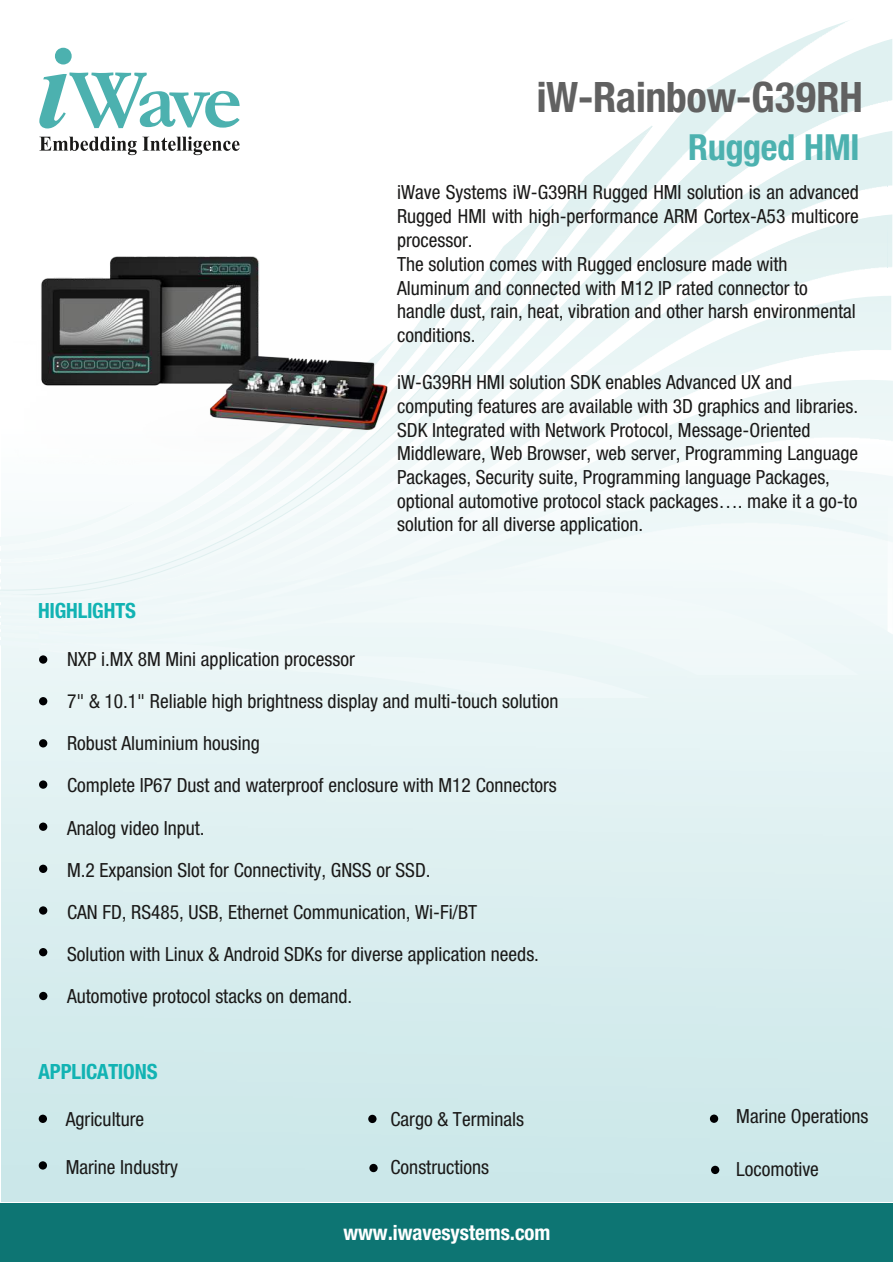
<style>
.page{position:relative;width:893px;height:1262px;background:#fff}
.page>*{position:absolute;margin:0;border:0;box-sizing:border-box;transform-origin:0 0}
.t1{font:42px "Heavenetica Cond 7 Bold SH";color:#616161}
.t2{font:36px "Heavenetica Cond 7 Bold SH";color:#4cb1af}
.t3{font:21px "Heavenetica Cond 7 Bold SH";color:#12b3b3}
.t4{font:21px "Heavenetica Cond 7 Bold SH";color:#fff}
.t5{font:19.5px/42px "Heavenetica Cond 5 SH";color:#1a1918}
</style>
<div class="page">
<img style="left:1px;top:655px;width:891px;height:546px">
<img style="left:45px;top:39px;width:847px;height:92px">
<img style="left:130px;top:131px;width:762px;height:83px">
<img style="left:446px;top:214px;width:446px;height:82px">
<img style="left:400px;top:296px;width:491px;height:79px">
<img style="left:1px;top:463px;width:891px;height:192px">
<div style="left:0;top:498px;width:892px;height:136px;background:#f2f9f9"></div>
<div style="left:0;top:583px;width:859px;height:92px;background:#f0f8f9"></div>
<div style="left:39px;top:643px;width:611px;height:55px;background:#ebf6f6"></div>
<div style="left:39px;top:629px;width:386px;height:43px;background:#edf7f8"></div>
<div style="left:0;top:1203px;width:892px;height:59px;background:#0d7573"></div>
<svg style="left:39px;top:48px;width:201px;height:80px"></svg>
<svg style="left:39px;top:136px;width:200px;height:19px"></svg>
<div style="left:39px;top:1114px;width:8px;height:9px;background:#000002;border-radius:50%"></div>
<div style="left:39px;top:1161px;width:8px;height:8px;background:#000002;border-radius:50%"></div>
<div style="left:368px;top:1114px;width:8px;height:9px;background:#000002;border-radius:50%"></div>
<div style="left:369px;top:1163px;width:8px;height:9px;background:#000002;border-radius:50%"></div>
<div style="left:710px;top:1114px;width:8px;height:8px;background:#000002;border-radius:50%"></div>
<div style="left:711px;top:1165px;width:8px;height:9px;background:#000002;border-radius:50%"></div>
<div style="left:39px;top:906px;width:8px;height:8px;background:#000002;border-radius:50%"></div>
<div style="left:39px;top:864px;width:8px;height:9px;background:#000002;border-radius:50%"></div>
<div style="left:39px;top:822px;width:8px;height:9px;background:#000002;border-radius:50%"></div>
<div style="left:39px;top:780px;width:8px;height:8px;background:#000002;border-radius:50%"></div>
<div style="left:39px;top:739px;width:8px;height:8px;background:#000002;border-radius:50%"></div>
<div style="left:39px;top:697px;width:8px;height:8px;background:#000002;border-radius:50%"></div>
<div style="left:39px;top:655px;width:8px;height:8px;background:#000002;border-radius:50%"></div>
<div style="left:39px;top:948px;width:8px;height:8px;background:#000002;border-radius:50%"></div>
<div style="left:39px;top:991px;width:8px;height:9px;background:#000002;border-radius:50%"></div>
<img style="left:13px;top:212px;width:387px;height:257px">
<h1 class="t1" style="left:537px;top:70px;width:327px">iW-Rainbow-G39RH</h1>
<h2 class="t2" style="left:688px;top:124px;width:172px">Rugged HMI</h2>
<p class="t3" style="left:38px;top:597px;width:99px">HIGHLIGHTS</p>
<p class="t5" style="left:397px;top:179px;width:463px;line-height:23.9px">iWave Systems iW-G39RH Rugged HMI solution is an advanced Rugged HMI with high-performance ARM Cortex-A53 multicore processor.<br>The solution comes with Rugged enclosure made with Aluminum and connected with M12 IP rated connector to handle dust, rain, heat, vibration and other harsh environmental conditions.</p>
<p class="t5" style="left:397px;top:370px;width:462px;line-height:23.7px">iW-G39RH HMI solution SDK enables Advanced UX and computing features are available with 3D graphics and libraries.<br>SDK Integrated with Network Protocol, Message-Oriented Middleware, Web Browser, web server, Programming Language Packages, Security suite, Programming language Packages, optional automotive protocol stack packages…. make it a go-to solution for all diverse application.</p>
<p class="t5" style="left:67px;top:637px;width:493px">NXP i.MX 8M Mini application processor<br>7" &amp; 10.1" Reliable high brightness display and multi-touch solution Robust Aluminium housing<br>Complete IP67 Dust and waterproof enclosure with M12 Connectors Analog video Input.<br>M.2 Expansion Slot for Connectivity, GNSS or SSD.<br>CAN FD, RS485, USB, Ethernet Communication, Wi-Fi/BT<br>Solution with Linux &amp; Android SDKs for diverse application needs.<br>Automotive protocol stacks on demand.</p>
<p class="t3" style="left:39px;top:1057px;width:121px">APPLICATIONS</p>
<p class="t5" style="left:66px;top:1097px;width:80px">Agriculture</p>
<p class="t5" style="left:66px;top:1145px;width:114px">Marine Industry</p>
<p class="t5" style="left:390px;top:1097px;width:135px">Cargo &amp; Terminals</p>
<p class="t5" style="left:390px;top:1145px;width:100px">Constructions</p>
<p class="t4" style="left:343px;top:1218px;width:208px">www.iwavesystems.com</p>
<p class="t5" style="left:736px;top:1093px;width:134px">Marine Operations</p>
<p class="t5" style="left:736px;top:1147px;width:84px">Locomotive</p>
</div>
